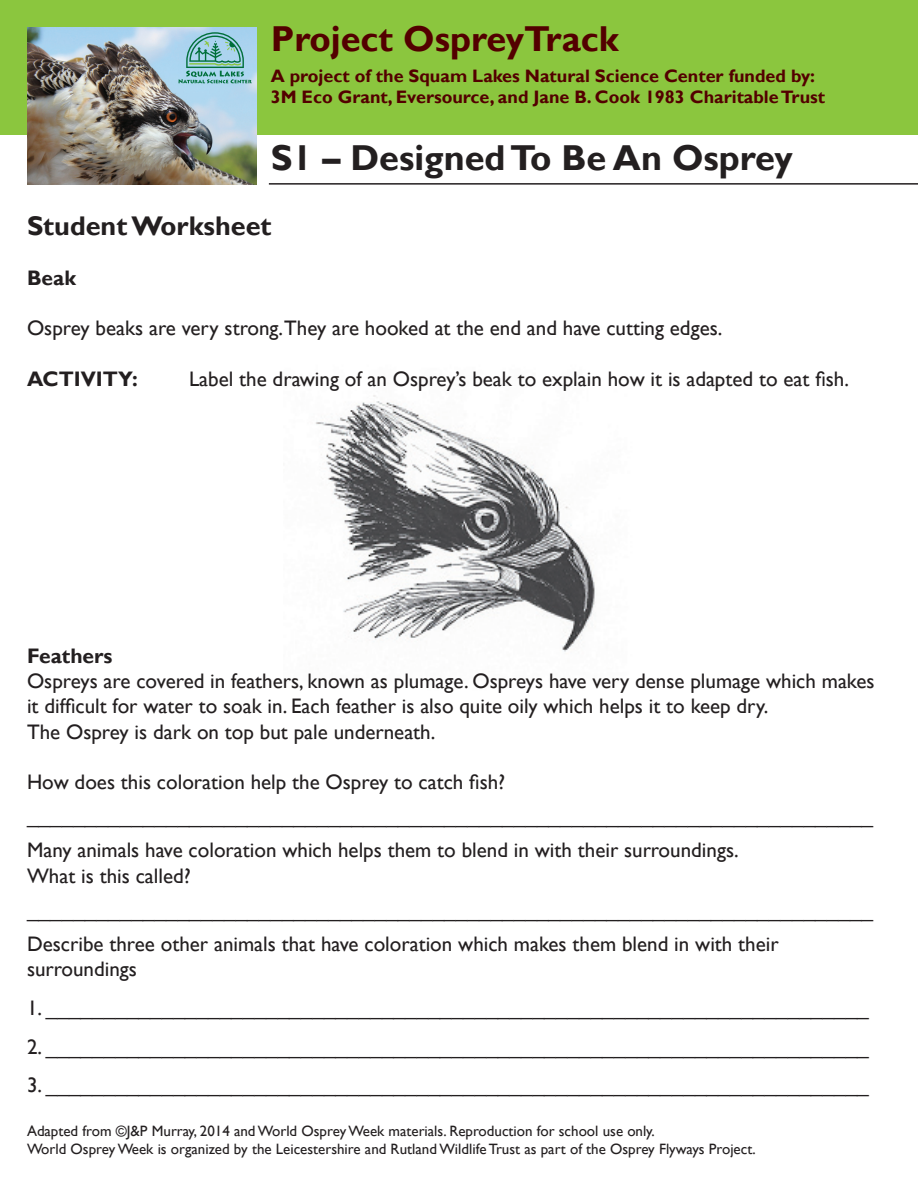
<style>
.page{position:relative;width:918px;height:1188px;background:#fff}
.page>*{position:absolute;margin:0;border:0;box-sizing:border-box;transform-origin:0 0}
.t1{font:700 36px "Gill Sans";color:#231f20}
.t2{font:700 36px "Gill Sans";color:#530000}
.t3{font:700 27px "Gill Sans";color:#231f20}
.t4{font:21px/34.2px "Gill Sans";color:#231f20}
.t5{font:700 21px "Gill Sans";color:#231f20}
.t6{font:700 18px/21.6px "Gill Sans";color:#530000}
.t7{font:15px/18px "Gill Sans";color:#231f20}
</style>
<div class="page">
<hr style="left:269px;top:183px;width:649px;height:2px;background:#231f20">
<div style="left:0;top:0;width:918px;height:134px;background:#8bc63e"></div>
<img style="left:27px;top:27px;width:229px;height:157px">
<svg style="left:178px;top:32px;width:74px;height:51px;background:#85bdc3"></svg>
<img style="left:316px;top:395px;width:279px;height:257px">
<h1 class="t2" style="left:271px;top:17px;width:349px">Project OspreyTrack</h1>
<p class="t6" style="left:271px;top:65px;width:556px">A project of the Squam Lakes Natural Science Center funded by:<br>3M Eco Grant, Eversource, and Jane B. Cook 1983 Charitable Trust</p>
<h1 class="t1" style="left:271px;top:136px;width:524px">S1 – Designed To Be An Osprey</h1>
<p class="t3" style="left:27px;top:209px;width:246px">Student Worksheet</p>
<p class="t5" style="left:27px;top:265px;width:50px">Beak</p>
<p class="t4" style="left:27px;top:312px;width:697px">Osprey beaks are very strong.They are hooked at the end and have cutting edges.</p>
<p class="t5" style="left:27px;top:366px;width:112px">ACTIVITY:</p>
<p class="t4" style="left:189px;top:362px;width:662px">Label the drawing of an Osprey’s beak to explain how it is adapted to eat fish.</p>
<p class="t5" style="left:27px;top:643px;width:87px">Feathers</p>
<p class="t4" style="left:27px;top:669px;width:849px;line-height:25.2px">Ospreys are covered in feathers, known as plumage. Ospreys have very dense plumage which makes it difficult for water to soak in. Each feather is also quite oily which helps it to keep dry.<br>The Osprey is dark on top but pale underneath.</p>
<p class="t4" style="left:27px;top:765px;width:848px">How does this coloration help the Osprey to catch fish? _________________________________________________________________________<br>Many animals have coloration which helps them to blend in with their surroundings.</p>
<p class="t4" style="left:27px;top:859px;width:848px">What is this called? _________________________________________________________________________<br>Describe three other animals that have coloration which makes them blend in with their</p>
<p class="t4" style="left:27px;top:953px;width:111px">surroundings</p>
<p class="t4" style="left:27px;top:991px;width:843px">1. _______________________________________________________________________</p>
<p class="t4" style="left:27px;top:1030px;width:843px">2. _______________________________________________________________________</p>
<p class="t4" style="left:27px;top:1069px;width:843px">3. _______________________________________________________________________</p>
<p class="t7" style="left:27px;top:1122px;width:730px">Adapted from ©J&amp;P Murray, 2014 and World Osprey Week materials. Reproduction for school use only.<br>World Osprey Week is organized by the Leicestershire and Rutland Wildlife Trust as part of the Osprey Flyways Project.</p>
</div>
